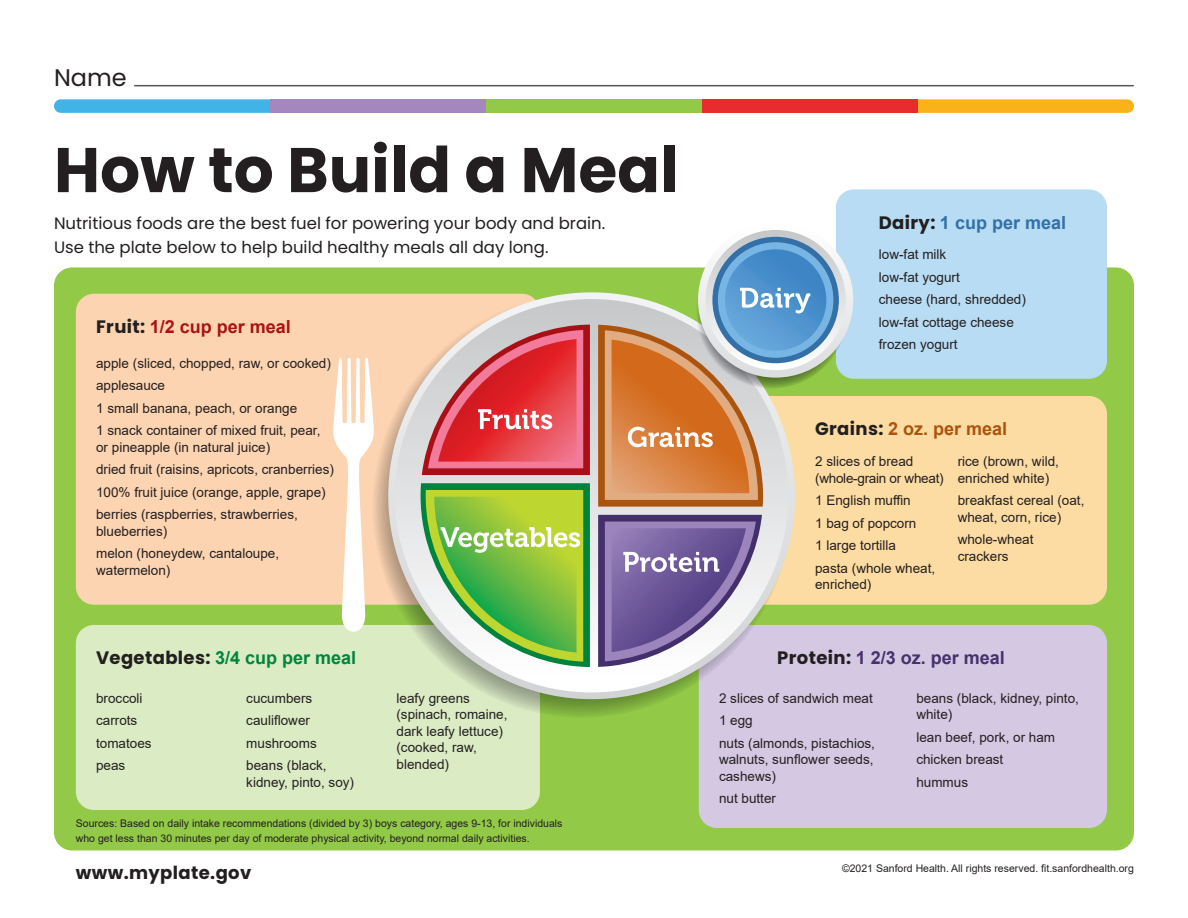
<style>
.page{position:relative;width:1188px;height:918px;background:#fff}
.page>*{position:absolute;margin:0;border:0;box-sizing:border-box;transform-origin:0 0}
.H1__-_black_headline{font:700 63px "Poppins";color:#231f20}
.t1{font:24px "Poppins";color:#231f20}
.Website_Address{font:700 18px "Arial";color:#00853d}
.Website_Address-2{font:700 18px "Arial";color:#46306e}
.Website_Address-3{font:700 18px "Arial";color:#aa1217}
.Website_Address-4{font:700 18px "Arial";color:#ab540f}
.Website_Address-5{font:700 18px "Arial";color:#3370a7}
.Website_Address-6{font:700 18px "Poppins";letter-spacing:.02em;color:#231f20}
.Body_-_12_pt_poppins{font:16.5px/24px "Poppins";color:#231f20}
.Body_-_12pt_Arial{font:13.5px/16.5px "Arial";color:#231f20}
.Website_Address-7{font:13.5px/16.5px "Arial";color:#231f20}
.Website_Address-8{font:13.5px/16.5px "Arial";letter-spacing:-.02em;color:#231f20}
.Body_-_12pt_Arial-2{font:10.5px/15px "Arial";color:#231f20}
.s1{font-family:"Poppins";color:#231f20}
</style>
<div class="page">
<hr style="left:135px;top:85px;width:998px;height:1px;background:#57585a">
<svg style="left:54px;top:99px;width:216px;height:14px;background:#49b6e6"></svg>
<div style="left:270px;top:99px;width:216px;height:14px;background:#a586be"></div>
<div style="left:486px;top:99px;width:216px;height:14px;background:#92c947"></div>
<div style="left:702px;top:99px;width:216px;height:14px;background:#e82b2d"></div>
<svg style="left:918px;top:99px;width:216px;height:14px;background:#f9b523"></svg>
<div style="left:54px;top:267px;width:1080px;height:583px;background:#92c947;border-radius:18px"></div>
<div style="left:76px;top:625px;width:464px;height:185px;background:#dbebc4;border-radius:18px"></div>
<div style="left:699px;top:625px;width:408px;height:203px;background:#d4c8e2;border-radius:18px"></div>
<div style="left:675px;top:396px;width:432px;height:209px;background:#fddca3;border-radius:18px"></div>
<div style="left:836px;top:189px;width:271px;height:190px;background:#b8dcf4;border-radius:18px"></div>
<div style="left:76px;top:294px;width:464px;height:311px;background:#fdd4b1;border-radius:18px"></div>
<svg style="left:374px;top:295px;width:417px;height:423px"></svg>
<svg style="left:388px;top:292px;width:407px;height:407px;background:#dededf"></svg>
<div style="left:395px;top:299px;width:393px;height:393px;background:linear-gradient(to bottom,#c5c7c9,#fff);border-radius:197px"></div>
<svg style="left:333px;top:358px;width:41px;height:274px"></svg>
<svg style="left:698px;top:222px;width:155px;height:156px"></svg>
<svg style="left:598px;top:235px;width:250px;height:272px"></svg>
<svg style="left:422px;top:325px;width:168px;height:150px;background:#dd676d"></svg>
<svg style="left:421px;top:483px;width:169px;height:184px;background:#8ec564"></svg>
<svg style="left:598px;top:515px;width:164px;height:152px;background:#9180af"></svg>
<h2 class="t1" style="left:54px;top:64px;width:74px">Name</h2>
<p class="H1__-_black_headline" style="left:54px;top:134px;width:626px">How to Build a Meal</p>
<p class="Body_-_12_pt_poppins" style="left:54px;top:212px;width:553px">Nutritious foods are the best fuel for powering your body and brain.<br>Use the plate below to help build healthy meals all day long.</p>
<p class="Website_Address-3" style="left:96px;top:314px;width:196px"><span class="s1">Fruit:</span> 1/2 cup per meal</p>
<p class="Body_-_12pt_Arial" style="left:96px;top:355px;width:236px">apple (sliced, chopped, raw, or cooked)</p>
<p class="Body_-_12pt_Arial" style="left:96px;top:377px;width:71px">applesauce</p>
<p class="Body_-_12pt_Arial" style="left:96px;top:400px;width:203px">1 small banana, peach, or orange</p>
<p class="Body_-_12pt_Arial" style="left:96px;top:422px;width:226px">1 snack container of mixed fruit, pear, or pineapple (in natural juice)</p>
<p class="Body_-_12pt_Arial" style="left:96px;top:461px;width:239px">dried fruit (raisins, apricots, cranberries)</p>
<p class="Body_-_12pt_Arial" style="left:96px;top:484px;width:231px">100% fruit juice (orange, apple, grape)</p>
<p class="Body_-_12pt_Arial" style="left:96px;top:506px;width:203px">berries (raspberries, strawberries, blueberries)</p>
<p class="Body_-_12pt_Arial" style="left:96px;top:545px;width:185px">melon (honeydew, cantaloupe, watermelon)</p>
<p class="Website_Address-5" style="left:879px;top:210px;width:189px"><span class="s1">Dairy:</span> 1 cup per meal</p>
<p class="Body_-_12pt_Arial" style="left:879px;top:246px;width:69px">low-fat milk</p>
<p class="Body_-_12pt_Arial" style="left:879px;top:269px;width:83px">low-fat yogurt</p>
<p class="Body_-_12pt_Arial" style="left:879px;top:291px;width:149px">cheese (hard, shredded)</p>
<p class="Body_-_12pt_Arial" style="left:879px;top:314px;width:137px">low-fat cottage cheese</p>
<p class="Body_-_12pt_Arial" style="left:879px;top:336px;width:80px">frozen yogurt</p>
<p class="Website_Address-4" style="left:815px;top:416px;width:193px"><span class="s1">Grains:</span> 2 oz. per meal</p>
<p class="Website_Address-8" style="left:815px;top:453px;width:130px">2 slices of bread (whole-grain or wheat)</p>
<p class="Website_Address-7" style="left:815px;top:492px;width:97px">1 English muffin</p>
<p class="Website_Address-7" style="left:815px;top:514px;width:103px">1 bag of popcorn</p>
<p class="Website_Address-7" style="left:815px;top:537px;width:83px">1 large tortilla</p>
<p class="Website_Address-7" style="left:815px;top:559px;width:122px">pasta (whole wheat, enriched)</p>
<p class="Website_Address-7" style="left:958px;top:453px;width:103px">rice (brown, wild, enriched white)</p>
<p class="Website_Address-7" style="left:958px;top:492px;width:128px">breakfast cereal (oat, wheat, corn, rice)</p>
<p class="Website_Address-7" style="left:958px;top:531px;width:77px">whole-wheat crackers</p>
<p class="Website_Address" style="left:96px;top:645px;width:262px"><span class="s1">Vegetables:</span> 3/4 cup per meal</p>
<p class="Website_Address-2" style="left:777px;top:645px;width:229px"><span class="s1">Protein:</span> 1 2/3 oz. per meal</p>
<p class="Body_-_12pt_Arial" style="left:96px;top:689px;width:48px">broccoli</p>
<p class="Body_-_12pt_Arial" style="left:96px;top:712px;width:43px">carrots</p>
<p class="Body_-_12pt_Arial" style="left:96px;top:734px;width:57px">tomatoes</p>
<p class="Body_-_12pt_Arial" style="left:96px;top:757px;width:31px">peas</p>
<p class="Body_-_12pt_Arial" style="left:246px;top:689px;width:68px">cucumbers</p>
<p class="Body_-_12pt_Arial" style="left:246px;top:712px;width:65px">cauliflower</p>
<p class="Body_-_12pt_Arial" style="left:246px;top:734px;width:72px">mushrooms</p>
<p class="Body_-_12pt_Arial" style="left:246px;top:757px;width:109px">beans (black, kidney, pinto, soy)</p>
<p class="Body_-_12pt_Arial" style="left:397px;top:689px;width:113px">leafy greens (spinach, romaine, dark leafy lettuce) (cooked, raw, blended)</p>
<p class="Body_-_12pt_Arial" style="left:719px;top:689px;width:155px">2 slices of sandwich meat</p>
<p class="Body_-_12pt_Arial" style="left:719px;top:712px;width:35px">1 egg</p>
<p class="Body_-_12pt_Arial" style="left:719px;top:734px;width:158px;text-align:justify">nuts (almonds, pistachios, walnuts, sunflower seeds, cashews)</p>
<p class="Body_-_12pt_Arial" style="left:719px;top:790px;width:59px">nut butter</p>
<p class="Body_-_12pt_Arial" style="left:916px;top:689px;width:164px">beans (black, kidney, pinto, white)</p>
<p class="Body_-_12pt_Arial" style="left:916px;top:728px;width:140px">lean beef, pork, or ham</p>
<p class="Body_-_12pt_Arial" style="left:916px;top:751px;width:89px">chicken breast</p>
<p class="Body_-_12pt_Arial" style="left:916px;top:773px;width:53px">hummus</p>
<p class="Body_-_12pt_Arial-2" style="left:76px;top:816px;width:488px">Sources: Based on daily intake recommendations (divided by 3) boys category, ages 9-13, for individuals who get less than 30 minutes per day of moderate physical activity, beyond normal daily activities.</p>
<p class="Website_Address-6" style="left:76px;top:863px;width:177px">www.myplate.gov</p>
<p class="Body_-_12pt_Arial-2" style="left:842px;top:860px;width:293px">©2021 Sanford Health. All rights reserved. fit.sanfordhealth.org</p>
</div>
